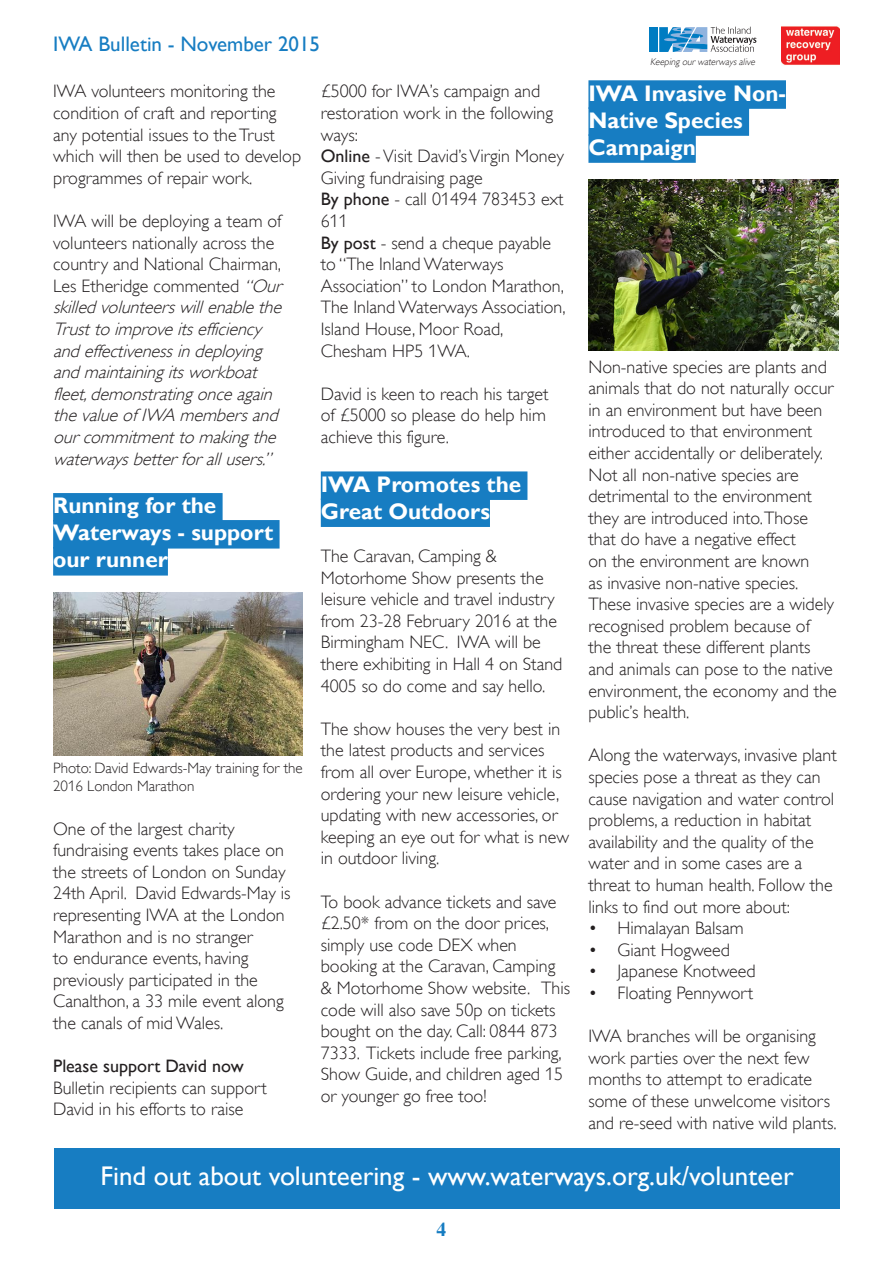
<style>
.page{position:relative;width:893px;height:1263px;background:#fff}
.page>*{position:absolute;margin:0;border:0;box-sizing:border-box;transform-origin:0 0}
.Footer_Text{font:27px "Gill Sans";color:#fff}
.Article_Name{font:700 22.5px/27px "Gill Sans";color:#fff}
.t1{font:21px "Gill Sans";color:#177dc2}
.t2{font:700 19.5px "Times";color:#177dc2}
.Body_Text{font:300 18px/21.6px "Gill Alt One";color:#231f20}
.Body_Text-2{font:italic 300 18px/21.6px "Gill Alt One";color:#231f20}
.Body_Text_Bold{font:18px "Gill Sans";color:#231f20}
.image_caption{font:300 15px/18px "Gill Alt One";color:#231f20}
.t3{font:italic 300 9.75px "Gill Alt One";color:#231f20}
.s1{font-style:normal}
.s2{font-family:"Gill Sans";font-weight:400}
</style>
<div class="page">
<div style="left:650px;top:27px;width:8px;height:25px;background:#007cc2"></div>
<svg style="left:659px;top:27px;width:97px;height:25px"></svg>
<img style="left:781px;top:26px;width:58px;height:39px">
<div style="left:55px;top:1148px;width:785px;height:61px;background:#177dc2"></div>
<div style="left:53px;top:493px;width:170px;height:28px;background:#177dc2"></div>
<div style="left:53px;top:520px;width:227px;height:28px;background:#177dc2"></div>
<div style="left:53px;top:547px;width:115px;height:28px;background:#177dc2"></div>
<img style="left:53px;top:592px;width:250px;height:163px">
<div style="left:321px;top:471px;width:206px;height:29px;background:#177dc2"></div>
<div style="left:321px;top:498px;width:169px;height:29px;background:#177dc2"></div>
<div style="left:588px;top:80px;width:198px;height:29px;background:#177dc2"></div>
<div style="left:588px;top:107px;width:161px;height:29px;background:#177dc2"></div>
<div style="left:588px;top:134px;width:108px;height:29px;background:#177dc2"></div>
<img style="left:588px;top:180px;width:250px;height:171px">
<p class="t1" style="left:53px;top:32px;width:268px">IWA Bulletin - November 2015</p>
<p class="Body_Text" style="left:53px;top:81px;width:250px">IWA volunteers monitoring the condition of craft and reporting any potential issues to the Trust which will then be used to develop programmes of repair work.</p>
<p class="Body_Text-2" style="left:53px;top:210px;width:235px"><span class="s1">IWA will be deploying a team of volunteers nationally across the country and National Chairman,<br>Les Etheridge commented</span> “Our skilledvolunteerswillenablethe<br>Trusttoimproveitsefficiency andeffectivenessindeploying andmaintainingitsworkboat fleet,demonstratingonceagain thevalueof IWA membersand ourcommitmenttomakingthe waterwaysbetterforallusers.”</p>
<p class="Article_Name" style="left:53px;top:493px;width:222px">Running for the<br>Waterways - support our runner</p>
<p class="image_caption" style="left:53px;top:759px;width:251px">Photo: David Edwards-May training for the<br>2016 London Marathon</p>
<p class="Body_Text" style="left:53px;top:818px;width:239px">One of the largest charity fundraising events takes place on the streets of London on Sunday<br>24th April. David Edwards-May is representing IWA at the London<br>Marathon and is no stranger<br>to endurance events, having previously participated in the<br>Canalthon, a 33 mile event along the canals of mid Wales.</p>
<p class="Body_Text_Bold" style="left:53px;top:1056px;width:192px">Please support David now</p>
<p class="Body_Text" style="left:53px;top:1077px;width:215px">Bulletin recipients can support<br>David in his efforts to raise</p>
<p class="Body_Text" style="left:321px;top:81px;width:234px">£5000 for IWA’s campaign and restoration work in the following ways:</p>
<p class="Body_Text" style="left:321px;top:145px;width:245px"><span class="s2">Online</span> - Visit David’s Virgin Money<br>Giving fundraising page</p>
<p class="Body_Text" style="left:321px;top:189px;width:244px"><span class="s2">By phone</span> - call 01494 783453 ext<br>611</p>
<p class="Body_Text" style="left:321px;top:232px;width:246px"><span class="s2">By post</span> - send a cheque payable to “The Inland Waterways<br>Association” to London Marathon,<br>The Inland Waterways Association,<br>Island House, Moor Road,<br>Chesham HP5 1WA.</p>
<p class="Body_Text" style="left:321px;top:383px;width:229px">David is keen to reach his target of £5000 so please do help him achieve this figure.</p>
<p class="Article_Name" style="left:321px;top:471px;width:202px">IWA Promotes the<br>Great Outdoors</p>
<p class="Body_Text" style="left:321px;top:545px;width:243px">The Caravan, Camping &amp;<br>Motorhome Show presents the leisure vehicle and travel industry from 23-28 February 2016 at the<br>Birmingham NEC. IWA will be there exhibiting in Hall 4 on Stand<br>4005 so do come and say hello.</p>
<p class="Body_Text" style="left:321px;top:718px;width:250px">The show houses the very best in the latest products and services from all over Europe, whether it is ordering your new leisure vehicle, updating with new accessories, or keeping an eye out for what is new in outdoor living.</p>
<p class="Body_Text" style="left:321px;top:891px;width:251px">To book advance tickets and save £2.50* from on the door prices, simply use code DEX when booking at the Caravan, Camping &amp; Motorhome Show website. This code will also save 50p on tickets bought on the day. Call: 0844 873<br>7333. Tickets include free parking,<br>Show Guide, and children aged 15 or younger go free too!</p>
<p class="t3" style="left:650px;top:56px;width:108px">Keeping ourwaterwaysalive</p>
<p class="Article_Name" style="left:588px;top:80px;width:199px">IWA Invasive Non-<br>Native Species<br>Campaign</p>
<p class="Body_Text" style="left:588px;top:356px;width:250px">Non-native species are plants and animals that do not naturally occur in an environment but have been introduced to that environment either accidentally or deliberately.<br>Not all non-native species are detrimental to the environment they are introduced into.Those that do have a negative effect<br>on the environment are known<br>as invasive non-native species.<br>These invasive species are a widely recognised problem because of the threat these different plants and animals can pose to the native environment, the economy and the public’s health.</p>
<p class="Body_Text" style="left:588px;top:744px;width:250px">Along the waterways, invasive plant species pose a threat as they can cause navigation and water control problems, a reduction in habitat availability and the quality of the water and in some cases are a threat to human health. Follow the links to find out more about:</p>
<p class="Body_Text" style="left:588px;top:917px;width:157px">• Himalayan Balsam</p>
<p class="Body_Text" style="left:588px;top:939px;width:143px">• Giant Hogweed</p>
<p class="Body_Text" style="left:588px;top:960px;width:169px">• Japanese Knotweed</p>
<p class="Body_Text" style="left:588px;top:982px;width:166px">• Floating Pennywort</p>
<p class="Body_Text" style="left:588px;top:1025px;width:250px">IWA branches will be organising work parties over the next few months to attempt to eradicate some of these unwelcome visitors and re-seed with native wild plants.</p>
<p class="Footer_Text" style="left:101px;top:1160px;width:695px">Find out about volunteering - www.waterways.org.uk/volunteer</p>
<p class="t2" style="left:437px;top:1218px;width:11px">4</p>
</div>
